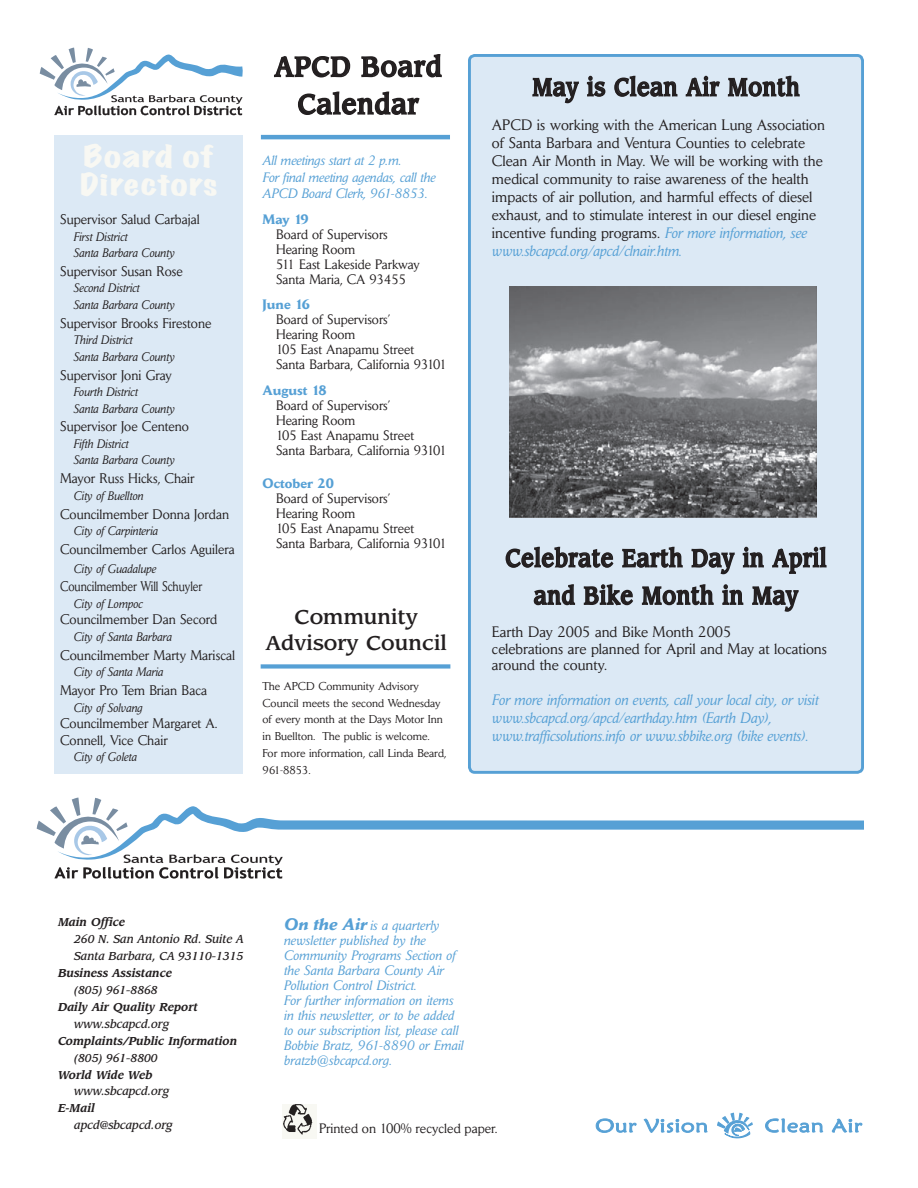
<style>
.page{position:relative;width:918px;height:1188px;background:#fff}
.page>*{position:absolute;margin:0;border:0;box-sizing:border-box;transform-origin:0 0}
.t1{font:expanded 27.6px/27.6px "Marker Felt";letter-spacing:.04em;color:#f8f8f3;scale:1.26 1}
.t2{font:500 27px/37.5px "Leawood";letter-spacing:.04em;color:#231f20;text-align:center;scale:.9 1}
.t3{font:500 24px/37.5px "Leawood";letter-spacing:.04em;color:#231f20;text-align:center;scale:.84 1}
.t4{font:500 19.65px/25.3px "Leawood";color:#231f20;text-align:center;scale:1.04 1}
.t5{font:15px/18px "Daily News";color:#231f20}
.t6{font:italic 15px/18px "Daily News";color:#56a0d5}
.t7{font:13.8px/16.5px "Daily News";color:#231f20;scale:.95 1}
.t8{font:13.8px "Daily News";color:#231f20;scale:.94 1}
.t9{font:13.8px "Daily News";color:#231f20;scale:.96 1}
.t10{font:13.8px "Daily News";color:#231f20;scale:.83 1}
.t11{font:italic 13.5px/15px "Daily News";letter-spacing:.01em;color:#56a0d5}
.t12{font:13.5px/15px "Daily News";color:#231f20;scale:.96 1}
.t13{font:700 13.5px "Daily News";color:#56a0d5}
.t14{font:13.5px "Daily News";color:#231f20}
.t15{font:italic 12.3px/16.5px "Daily News";color:#231f20;scale:.95 1}
.t16{font:11.25px/16.8px "Daily News";color:#231f20}
.t17{font:italic 500 11.25px/17px "Leawood";color:#231f20;scale:.95 1}
.t18{font:italic 700 11.25px "Leawood";color:#231f20;scale:.95 1}
.s1{font-style:italic;color:#56a0d5}
.s2{font-weight:700;font-size:16.5px}
</style>
<div class="page">
<div style="left:261px;top:664px;width:189px;height:5px;background:#56a0d5"></div>
<svg style="left:468px;top:54px;width:396px;height:718px"></svg>
<svg style="left:274px;top:54px;width:168px;height:61px"></svg>
<div style="left:54px;top:190px;width:189px;height:584px;background:#dce9f5"></div>
<div style="left:54px;top:135px;width:189px;height:70px;background:#dce9f5"></div>
<hr style="left:261px;top:135px;width:189px;height:4px;background:#56a0d5">
<img style="left:510px;top:287px;width:307px;height:230px">
<svg style="left:765px;top:1118px;width:58px;height:15px"></svg>
<svg style="left:832px;top:1119px;width:30px;height:14px"></svg>
<svg style="left:596px;top:1118px;width:41px;height:15px"></svg>
<svg style="left:643px;top:1119px;width:65px;height:14px"></svg>
<svg style="left:717px;top:1113px;width:36px;height:26px"></svg>
<svg style="left:37px;top:798px;width:827px;height:81px"></svg>
<div style="left:282px;top:1104px;width:35px;height:34px;background:#f8f8f3"></div>
<img style="left:283px;top:1104px;width:30px;height:31px">
<svg style="left:40px;top:48px;width:203px;height:67px"></svg>
<h1 class="t1" style="left:80px;top:144px;width:111px">Board of<br>Directors</h1>
<p class="t7" style="left:60px;top:211px;width:149px">Supervisor Salud Carbajal</p>
<p class="t15" style="left:74px;top:228px;width:108px">First District<br>Santa Barbara County</p>
<p class="t7" style="left:60px;top:263px;width:131px">Supervisor Susan Rose</p>
<p class="t15" style="left:74px;top:280px;width:108px">Second District<br>Santa Barbara County</p>
<p class="t7" style="left:60px;top:315px;width:161px">Supervisor Brooks Firestone</p>
<p class="t15" style="left:74px;top:332px;width:108px">Third District<br>Santa Barbara County</p>
<p class="t7" style="left:60px;top:366px;width:119px">Supervisor Joni Gray</p>
<p class="t15" style="left:74px;top:384px;width:108px">Fourth District<br>Santa Barbara County</p>
<p class="t7" style="left:60px;top:418px;width:137px">Supervisor Joe Centeno</p>
<p class="t15" style="left:74px;top:436px;width:108px">Fifth District<br>Santa Barbara County</p>
<p class="t7" style="left:60px;top:470px;width:143px">Mayor Russ Hicks, Chair</p>
<p class="t15" style="left:74px;top:487px;width:75px">City of Buellton</p>
<p class="t7" style="left:60px;top:505px;width:179px">Councilmember Donna Jordan</p>
<p class="t15" style="left:74px;top:523px;width:90px">City of Carpinteria</p>
<p class="t8" style="left:60px;top:541px;width:187px">Councilmember Carlos Aguilera</p>
<p class="t15" style="left:74px;top:560px;width:88px">City of Guadalupe</p>
<p class="t10" style="left:60px;top:578px;width:173px">Councilmember Will Schuyler</p>
<p class="t15" style="left:74px;top:595px;width:74px">City of Lompoc</p>
<p class="t7" style="left:60px;top:611px;width:167px">Councilmember Dan Secord</p>
<p class="t15" style="left:74px;top:629px;width:105px">City of Santa Barbara</p>
<p class="t9" style="left:60px;top:647px;width:184px">Councilmember Marty Mariscal</p>
<p class="t15" style="left:74px;top:664px;width:96px">City of Santa Maria</p>
<p class="t7" style="left:60px;top:682px;width:156px">Mayor Pro Tem Brian Baca</p>
<p class="t15" style="left:74px;top:699px;width:74px">City of Solvang</p>
<p class="t7" style="left:60px;top:715px;width:167px">Councilmember Margaret A.<br>Connell, Vice Chair</p>
<p class="t15" style="left:74px;top:749px;width:68px">City of Goleta</p>
<h2 class="t2" style="left:275px;top:48px;width:187px">APCD Board<br>Calendar</h2>
<p class="t11" style="left:263px;top:153px;width:175px;line-height:16.5px">All meetings start at 2 p.m.<br>For final meeting agendas, call the<br>APCD Board Clerk, 961-8853.</p>
<p class="t13" style="left:263px;top:211px;width:48px">May 19</p>
<p class="t12" style="left:276px;top:227px;width:151px">Board of Supervisors<br>Hearing Room<br>511 East Lakeside Parkway<br>Santa Maria, CA 93455</p>
<p class="t13" style="left:263px;top:296px;width:49px">June 16</p>
<p class="t12" style="left:276px;top:312px;width:179px">Board of Supervisors’<br>Hearing Room<br>105 East Anapamu Street<br>Santa Barbara, California 93101</p>
<p class="t13" style="left:263px;top:382px;width:65px">August 18</p>
<p class="t12" style="left:276px;top:398px;width:179px">Board of Supervisors’<br>Hearing Room<br>105 East Anapamu Street<br>Santa Barbara, California 93101</p>
<p class="t13" style="left:263px;top:475px;width:73px">October 20</p>
<p class="t12" style="left:276px;top:491px;width:179px">Board of Supervisors’<br>Hearing Room<br>105 East Anapamu Street<br>Santa Barbara, California 93101</p>
<h3 class="t4" style="left:265px;top:605px;width:176px">Community<br>Advisory Council</h3>
<p class="t16" style="left:262px;top:677px;width:185px">The APCD Community Advisory<br>Council meets the second Wednesday of every month at the Days Motor Inn in Buellton. The public is welcome.<br>For more information, call Linda Beard,<br>961-8853.</p>
<h3 class="t3" style="left:532px;top:69px;width:319px">May is Clean Air Month</h3>
<p class="t5" style="left:492px;top:116px;width:335px">APCD is working with the American Lung Association of Santa Barbara and Ventura Counties to celebrate Clean Air Month in May. We will be working with the medical community to raise awareness of the health impacts of air pollution, and harmful effects of diesel exhaust, and to stimulate interest in our diesel engine incentive funding programs. <span class="s1">For more information, see www.sbcapcd.org/apcd/clnair.htm.</span></p>
<h3 class="t3" style="left:506px;top:540px;width:383px">Celebrate Earth Day in April and Bike Month in May</h3>
<p class="t5" style="left:492px;top:624px;width:337px;line-height:16.5px">Earth Day 2005 and Bike Month 2005<br>celebrations are planned for April and May at locations around the county.</p>
<p class="t6" style="left:492px;top:691px;width:328px">For more information on events, call your local city, or visit www.sbcapcd.org/apcd/earthday.htm (Earth Day), www.trafficsolutions.info or www.sbbike.org (bike events).</p>
<p class="t18" style="left:58px;top:915px;width:72px">Main Office</p>
<p class="t17" style="left:74px;top:931px;width:180px">260 N. San Antonio Rd. Suite A<br>Santa Barbara, CA 93110-1315</p>
<p class="t18" style="left:58px;top:966px;width:122px">Business Assistance</p>
<p class="t17" style="left:74px;top:981px;width:89px">(805) 961-8868</p>
<p class="t18" style="left:58px;top:1000px;width:149px">Daily Air Quality Report</p>
<p class="t17" style="left:74px;top:1015px;width:102px">www.sbcapcd.org</p>
<p class="t18" style="left:58px;top:1034px;width:190px">Complaints/Public Information</p>
<p class="t17" style="left:74px;top:1049px;width:89px">(805) 961-8800</p>
<p class="t18" style="left:58px;top:1067px;width:101px">World Wide Web</p>
<p class="t17" style="left:74px;top:1083px;width:102px">www.sbcapcd.org</p>
<p class="t18" style="left:58px;top:1101px;width:40px">E-Mail</p>
<p class="t17" style="left:74px;top:1117px;width:105px">apcd@sbcapcd.org</p>
<p class="t14" style="left:319px;top:1120px;width:180px">Printed on 100% recycled paper.</p>
<p class="t11" style="left:284px;top:918px;width:181px"><span class="s2">On the Air</span> is a quarterly newsletter published by the<br>Community Programs Section of the Santa Barbara County Air<br>Pollution Control District.<br>For further information on items in this newsletter, or to be added to our subscription list, please call<br>Bobbie Bratz, 961-8890 or Email bratzb@sbcapcd.org.</p>
</div>
